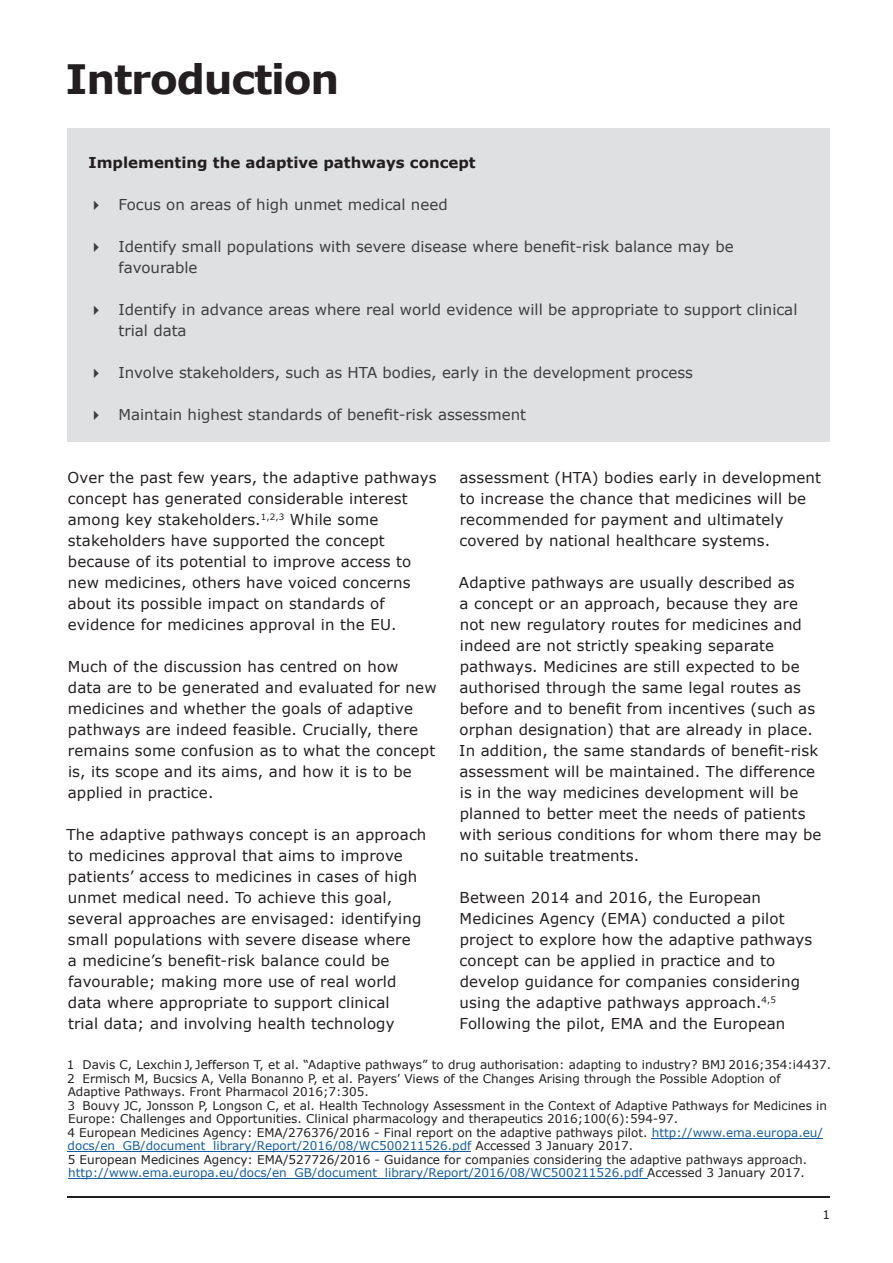
<style>
.page{position:relative;width:893px;height:1263px;background:#fff}
.page>*{position:absolute;margin:0;border:0;box-sizing:border-box;transform-origin:0 0}
.t1{font:700 40.5px "Verdana";letter-spacing:-.03em;color:#231f20}
.t2{font:15px/21px "Verdana";letter-spacing:.01em;color:#231f20}
.t3{font:15px/21px "Verdana";color:#3e3e3f}
.t4{font:700 15px "Verdana";color:#231f20}
.t5{font:12px/13.5px "Verdana";color:#231f20}
.s1{color:#175d9e}
</style>
<div class="page">
<hr style="left:68px;top:1196px;width:762px;height:1px;background:#231f20">
<hr style="left:652px;top:1138px;width:171px;height:1px;background:#175d9e">
<hr style="left:68px;top:1151px;width:403px;height:1px;background:#175d9e">
<hr style="left:68px;top:1178px;width:579px;height:1px;background:#175d9e">
<div style="left:68px;top:128px;width:762px;height:314px;background:#dfe0e2"></div>
<h1 class="t1" style="left:65px;top:51px;width:275px">Introduction</h1>
<p class="t4" style="left:88px;top:152px;width:389px">Implementing the adaptive pathways concept</p>
<p class="t3" style="left:88px;top:194px;width:361px">✔ Focus on areas of high unmet medical need</p>
<p class="t3" style="left:118px;top:236px;width:617px;text-indent:-30px">✔ Identify small populations with severe disease where benefit-risk balance may be favourable</p>
<p class="t3" style="left:118px;top:299px;width:680px;text-indent:-30px">✔ Identify in advance areas where real world evidence will be appropriate to support clinical trial data</p>
<p class="t3" style="left:88px;top:362px;width:606px">✔ Involve stakeholders, such as HTA bodies, early in the development process</p>
<p class="t3" style="left:88px;top:404px;width:439px">✔ Maintain highest standards of benefit-risk assessment</p>
<p class="t2" style="left:68px;top:467px;width:371px">Over the past few years, the adaptive pathways concept has generated considerable interest among key stakeholders.<sup>1,2,3</sup> While some stakeholders have supported the concept because of its potential to improve access to new medicines, others have voiced concerns about its possible impact on standards of evidence for medicines approval in the EU.</p>
<p class="t2" style="left:68px;top:656px;width:370px">Much of the discussion has centred on how<br>data are to be generated and evaluated for new medicines and whether the goals of adaptive pathways are indeed feasible. Crucially, there remains some confusion as to what the concept is, its scope and its aims, and how it is to be applied in practice.</p>
<p class="t2" style="left:66px;top:824px;width:362px">The adaptive pathways concept is an approach to medicines approval that aims to improve patients’ access to medicines in cases of high unmet medical need. To achieve this goal, several approaches are envisaged: identifying small populations with severe disease where<br>a medicine’s benefit-risk balance could be favourable; making more use of real world data where appropriate to support clinical<br>trial data; and involving health technology</p>
<p class="t2" style="left:459px;top:467px;width:363px">assessment (HTA) bodies early in development to increase the chance that medicines will be recommended for payment and ultimately covered by national healthcare systems.</p>
<p class="t2" style="left:459px;top:572px;width:364px">Adaptive pathways are usually described as<br>a concept or an approach, because they are not new regulatory routes for medicines and indeed are not strictly speaking separate pathways. Medicines are still expected to be authorised through the same legal routes as before and to benefit from incentives (such as orphan designation) that are already in place.<br>In addition, the same standards of benefit-risk assessment will be maintained. The difference is in the way medicines development will be planned to better meet the needs of patients with serious conditions for whom there may be no suitable treatments.</p>
<p class="t2" style="left:459px;top:887px;width:354px">Between 2014 and 2016, the European Medicines Agency (EMA) conducted a pilot project to explore how the adaptive pathways concept can be applied in practice and to develop guidance for companies considering using the adaptive pathways approach.<sup>4,5<br></sup>Following the pilot, EMA and the European</p>
<p class="t5" style="left:67px;top:1058px;width:766px">1 Davis C, Lexchin J, Jefferson T, et al. “Adaptive pathways” to drug authorisation: adapting to industry? BMJ 2016;354:i4437.<br>2 Ermisch M, Bucsics A, Vella Bonanno P, et al. Payers’ Views of the Changes Arising through the Possible Adoption of Adaptive Pathways. Front Pharmacol 2016;7:305.<br>3 Bouvy JC, Jonsson P, Longson C, et al. Health Technology Assessment in the Context of Adaptive Pathways for Medicines in Europe: Challenges and Opportunities. Clinical pharmacology and therapeutics 2016;100(6):594-97.<br>4 European Medicines Agency: EMA/276376/2016 - Final report on the adaptive pathways pilot. <span class="s1">http://www.ema.europa.eu/ docs/en_GB/document_library/Report/2016/08/WC500211526.pdf</span> Accessed 3 January 2017.<br>5 European Medicines Agency: EMA/527726/2016 - Guidance for companies considering the adaptive pathways approach. <span class="s1">http://www.ema.europa.eu/docs/en_GB/document_library/Report/2016/08/WC500211526.pdf</span> Accessed 3 January 2017.</p>
<p class="t5" style="left:822px;top:1207px;width:9px">1</p>
</div>
